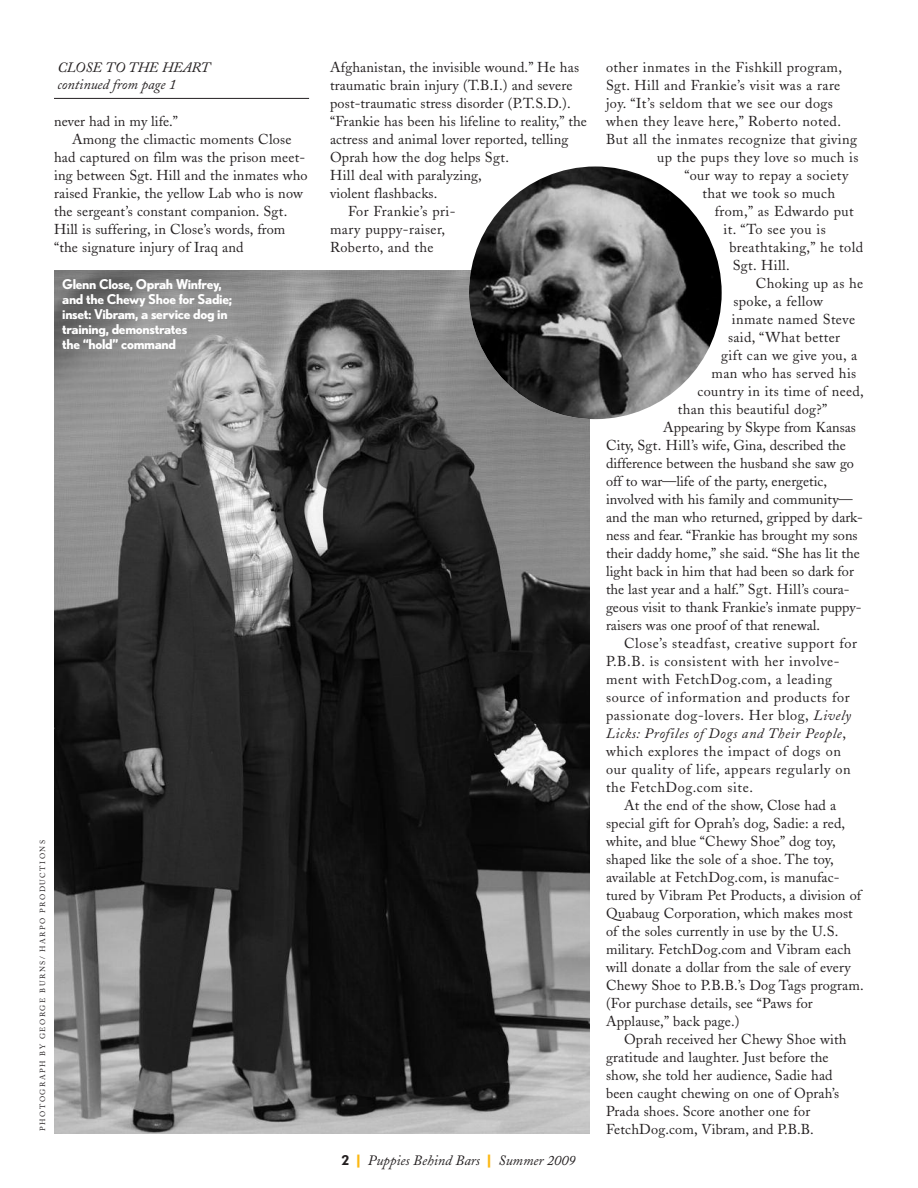
<style>
.page{position:relative;width:918px;height:1188px;background:#fff}
.page>*{position:absolute;margin:0;border:0;box-sizing:border-box;transform-origin:0 0}
.t1{font:14.25px "Adobe Caslon";letter-spacing:.01em;color:#231f20}
.t2{font:14.25px "Adobe Caslon";letter-spacing:.03em;color:#231f20}
.t3{font:14.25px "Adobe Caslon";letter-spacing:.04em;color:#231f20}
.t4{font:italic 14.25px/17.1px "Adobe Caslon";color:#231f20}
.t5{font:italic 14.25px "Adobe Caslon";letter-spacing:.04em;color:#231f20}
.t6{font:700 13.5px/15px "Nobel";letter-spacing:-.025em;color:#fff}
.t7{font:7.5px "Adobe Caslon";letter-spacing:.2em;color:#231f20}
.s1{font-family:"Nobel";font-weight:700;font-style:normal;font-size:13.5px}
.s2{font-family:"Nobel";font-weight:700;font-style:normal;color:#fcb814}
.s3{font-style:italic}
.s4{font-style:normal}
</style>
<div class="page">
<img style="left:54px;top:270px;width:536px;height:864px">
<img style="left:469px;top:166px;width:253px;height:253px;border-radius:50%">
<hr style="left:54px;top:98px;width:255px;height:1px;background:#231f20">
<p class="t4" style="left:57px;top:61px;width:154px">CLOSE TO THE HEART continued from page 1</p>
<p class="t1" style="left:54px;top:116px;width:125px">never had in my life.”</p>
<p class="t1" style="left:72px;top:134px;width:221px">Among the climactic moments Close</p>
<p class="t1" style="left:54px;top:152px;width:252px">had captured on film was the prison meet-</p>
<p class="t1" style="left:54px;top:170px;width:255px">ing between Sgt. Hill and the inmates who</p>
<p class="t1" style="left:54px;top:188px;width:250px">raised Frankie, the yellow Lab who is now</p>
<p class="t1" style="left:54px;top:206px;width:235px">the sergeant’s constant companion. Sgt.</p>
<p class="t1" style="left:54px;top:224px;width:233px">Hill is suffering, in Close’s words, from</p>
<p class="t1" style="left:54px;top:242px;width:191px">“the signature injury of Iraq and</p>
<p class="t6" style="left:62px;top:277px;width:171px">Glenn Close, Oprah Winfrey, and the Chewy Shoe for Sadie; inset: Vibram, a service dog in training, demonstrates<br>the “hold” command</p>
<p class="t7" style="left:40px;top:1131px;width:292px;rotate:-90deg">PHOTOGRAPH BY GEORGE BURNS/ HARPO PRODUCTIONS</p>
<p class="t1" style="left:330px;top:62px;width:250px">Afghanistan, the invisible wound.” He has</p>
<p class="t1" style="left:330px;top:80px;width:244px">traumatic brain injury (T.B.I.) and severe</p>
<p class="t1" style="left:330px;top:98px;width:242px">post-traumatic stress disorder (P.T.S.D.).</p>
<p class="t1" style="left:330px;top:116px;width:258px">“Frankie has been his lifeline to reality,” the</p>
<p class="t1" style="left:330px;top:134px;width:240px">actress and animal lover reported, telling</p>
<p class="t1" style="left:330px;top:152px;width:181px">Oprah how the dog helps Sgt.</p>
<p class="t1" style="left:330px;top:170px;width:153px">Hill deal with paralyzing,</p>
<p class="t1" style="left:330px;top:188px;width:109px">violent flashbacks.</p>
<p class="t2" style="left:348px;top:206px;width:109px">For Frankie’s pri-</p>
<p class="t2" style="left:330px;top:224px;width:117px">mary puppy-raiser,</p>
<p class="t2" style="left:330px;top:242px;width:105px">Roberto, and the</p>
<p class="t4" style="left:342px;top:1154px;width:236px"><span class="s1">2</span> <span class="s2">|</span> Puppies Behind Bars <span class="s2">|</span> Summer 2009</p>
<p class="t2" style="left:606px;top:62px;width:238px">other inmates in the Fishkill program,</p>
<p class="t2" style="left:606px;top:80px;width:236px">Sgt. Hill and Frankie’s visit was a rare</p>
<p class="t2" style="left:606px;top:98px;width:228px">joy. “It’s seldom that we see our dogs</p>
<p class="t2" style="left:606px;top:116px;width:237px">when they leave here,” Roberto noted.</p>
<p class="t2" style="left:606px;top:134px;width:253px">But all the inmates recognize that giving</p>
<p class="t2" style="left:657px;top:152px;width:203px">up the pups they love so much is</p>
<p class="t2" style="left:685px;top:170px;width:165px">“our way to repay a society</p>
<p class="t2" style="left:702px;top:188px;width:134px">that we took so much</p>
<p class="t2" style="left:715px;top:206px;width:141px">from,” as Edwardo put</p>
<p class="t2" style="left:724px;top:224px;width:104px">it. “To see you is</p>
<p class="t2" style="left:729px;top:242px;width:135px">breathtaking,” he told</p>
<p class="t1" style="left:733px;top:260px;width:59px">Sgt. Hill.</p>
<p class="t1" style="left:756px;top:278px;width:109px">Choking up as he</p>
<p class="t1" style="left:734px;top:296px;width:91px">spoke, a fellow</p>
<p class="t1" style="left:732px;top:314px;width:125px">inmate named Steve</p>
<p class="t1" style="left:728px;top:332px;width:113px">said, “What better</p>
<p class="t1" style="left:721px;top:350px;width:137px">gift can we give you, a</p>
<p class="t1" style="left:712px;top:368px;width:146px">man who has served his</p>
<p class="t1" style="left:698px;top:386px;width:168px">country in its time of need,</p>
<p class="t1" style="left:678px;top:404px;width:151px">than this beautiful dog?”</p>
<p class="t1" style="left:663px;top:422px;width:194px">Appearing by Skype from Kansas</p>
<p class="t1" style="left:606px;top:440px;width:241px">City, Sgt. Hill’s wife, Gina, described the</p>
<p class="t1" style="left:606px;top:458px;width:249px">difference between the husband she saw go</p>
<p class="t1" style="left:606px;top:476px;width:222px">off to war—life of the party, energetic,</p>
<p class="t1" style="left:606px;top:494px;width:248px">involved with his family and community—</p>
<p class="t1" style="left:606px;top:512px;width:258px">and the man who returned, gripped by dark-</p>
<p class="t1" style="left:606px;top:530px;width:253px">ness and fear. “Frankie has brought my sons</p>
<p class="t1" style="left:606px;top:548px;width:255px">their daddy home,” she said. “She has lit the</p>
<p class="t1" style="left:606px;top:566px;width:249px">light back in him that had been so dark for</p>
<p class="t1" style="left:606px;top:584px;width:245px">the last year and a half.” Sgt. Hill’s coura-</p>
<p class="t1" style="left:606px;top:602px;width:257px">geous visit to thank Frankie’s inmate puppy-</p>
<p class="t1" style="left:606px;top:620px;width:216px">raisers was one proof of that renewal.</p>
<p class="t3" style="left:624px;top:638px;width:234px">Close’s steadfast, creative support for</p>
<p class="t3" style="left:606px;top:656px;width:235px">P.B.B. is consistent with her involve-</p>
<p class="t3" style="left:606px;top:674px;width:228px">ment with FetchDog.com, a leading</p>
<p class="t3" style="left:606px;top:692px;width:245px">source of information and products for</p>
<p class="t3" style="left:606px;top:710px;width:247px">passionate dog-lovers. Her blog, <span class="s3">Lively</span></p>
<p class="t5" style="left:606px;top:728px;width:241px">Licks: Profiles of Dogs and Their People<span class="s4">,</span></p>
<p class="t3" style="left:606px;top:746px;width:236px">which explores the impact of dogs on</p>
<p class="t3" style="left:606px;top:764px;width:246px">our quality of life, appears regularly on</p>
<p class="t3" style="left:606px;top:782px;width:148px">the FetchDog.com site.</p>
<p class="t1" style="left:624px;top:800px;width:214px">At the end of the show, Close had a</p>
<p class="t1" style="left:606px;top:818px;width:241px">special gift for Oprah’s dog, Sadie: a red,</p>
<p class="t1" style="left:606px;top:836px;width:231px">white, and blue “Chewy Shoe” dog toy,</p>
<p class="t1" style="left:606px;top:854px;width:229px">shaped like the sole of a shoe. The toy,</p>
<p class="t1" style="left:606px;top:872px;width:235px">available at FetchDog.com, is manufac-</p>
<p class="t1" style="left:606px;top:890px;width:257px">tured by Vibram Pet Products, a division of</p>
<p class="t1" style="left:606px;top:908px;width:248px">Quabaug Corporation, which makes most</p>
<p class="t1" style="left:606px;top:926px;width:234px">of the soles currently in use by the U.S.</p>
<p class="t1" style="left:606px;top:944px;width:247px">military. FetchDog.com and Vibram each</p>
<p class="t1" style="left:606px;top:962px;width:246px">will donate a dollar from the sale of every</p>
<p class="t1" style="left:606px;top:980px;width:259px">Chewy Shoe to P.B.B.’s Dog Tags program.</p>
<p class="t1" style="left:606px;top:998px;width:208px">(For purchase details, see “Paws for</p>
<p class="t1" style="left:606px;top:1016px;width:135px">Applause,” back page.)</p>
<p class="t1" style="left:624px;top:1034px;width:224px">Oprah received her Chewy Shoe with</p>
<p class="t1" style="left:606px;top:1052px;width:224px">gratitude and laughter. Just before the</p>
<p class="t1" style="left:606px;top:1070px;width:228px">show, she told her audience, Sadie had</p>
<p class="t1" style="left:606px;top:1088px;width:235px">been caught chewing on one of Oprah’s</p>
<p class="t1" style="left:606px;top:1106px;width:206px">Prada shoes. Score another one for</p>
<p class="t1" style="left:606px;top:1124px;width:209px">FetchDog.com, Vibram, and P.B.B.</p>
</div>
